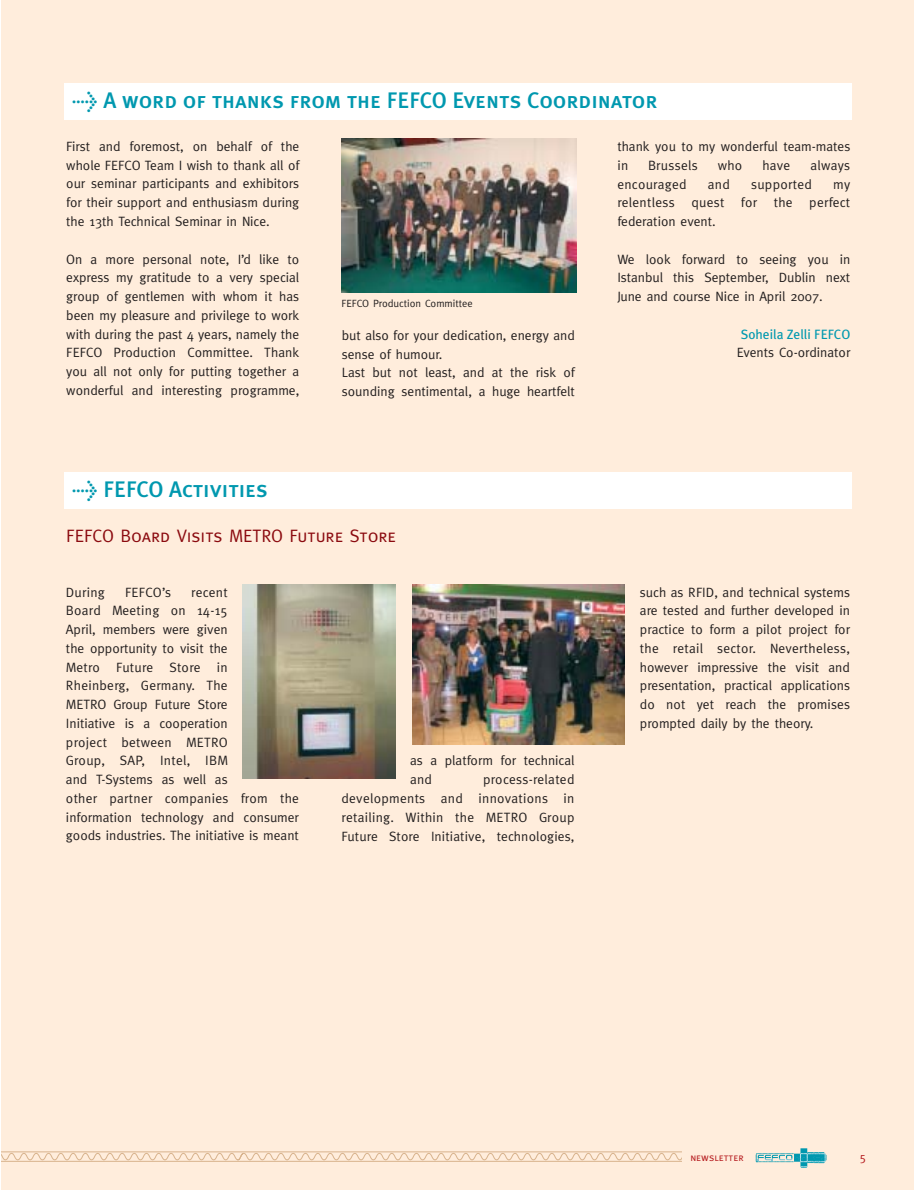
<style>
.page{position:relative;width:914px;height:1190px;background:#fff}
.page>*{position:absolute;margin:0;border:0;box-sizing:border-box;transform-origin:0 0}
.t1{font:22.5px "Meta Plus Medium Caps";color:#0098af}
.t2{font:18px "Meta Caps";color:#8b0a0f}
.t3{font:13.5px/18.8px "Meta";color:#231f1f;text-align:justify}
.t4{font:13.5px "Meta";letter-spacing:.02em;color:#231f1f}
.t5{font:13.5px "Meta Plus";color:#0098af}
.t6{font:12px "Meta";color:#b61c20}
.t7{font:10.5px "Meta";color:#231f1f}
.t8{font:10.5px "Meta Caps";color:#b61c20}
.s1{font-family:"Meta Plus";font-weight:500;font-size:21px}
</style>
<div class="page">
<div style="left:1px;top:0;width:913px;height:1190px;background:#ffeddc"></div>
<svg style="left:756px;top:1148px;width:70px;height:19px"></svg>
<svg style="left:1px;top:1151px;width:680px;height:10px"></svg>
<div style="left:65px;top:84px;width:786px;height:36px;background:#fff"></div>
<div style="left:65px;top:472px;width:786px;height:36px;background:#fff"></div>
<img style="left:243px;top:584px;width:152px;height:194px">
<img style="left:412px;top:584px;width:213px;height:160px">
<img style="left:342px;top:139px;width:234px;height:154px">
<h1 class="t1" style="left:72px;top:87px;width:587px"><span class="s1">&gt;</span> A word of thanks from the FEFCO Events Coordinator</h1>
<p class="t3" style="left:66px;top:138px;width:234px">First and foremost, on behalf of the whole FEFCO Team I wish to thank all of our seminar participants and exhibitors for their support and enthusiasm during the 13th Technical Seminar in Nice.</p>
<p class="t3" style="left:66px;top:250px;width:234px">On a more personal note, I’d like to express my gratitude to a very special group of gentlemen with whom it has been my pleasure and privilege to work with during the past 4 years, namely the FEFCO Production Committee. Thank you all not only for putting together a wonderful and interesting programme,</p>
<h1 class="t1" style="left:72px;top:476px;width:198px"><span class="s1">&gt;</span> FEFCO Activities</h1>
<p class="t7" style="left:341px;top:300px;width:133px">FEFCO Production Committee</p>
<p class="t3" style="left:342px;top:327px;width:234px;text-align:left">but also for your dedication, energy and sense of humour.<br>Last but not least, and at the risk of sounding sentimental, a huge heartfelt</p>
<h2 class="t2" style="left:66px;top:525px;width:331px">FEFCO Board Visits METRO Future Store</h2>
<p class="t3" style="left:66px;top:583px;width:40px">During</p>
<p class="t3" style="left:125px;top:583px;width:47px">FEFCO’s</p>
<p class="t3" style="left:66px;top:583px;width:234px;text-align:left;text-indent:125px">recent<br>Board Meeting on 14-15<br>April, members were given<br>the opportunity to visit the<br>Metro Future Store in<br>Rheinberg, Germany. The<br>METRO Group Future Store<br>Initiative is a cooperation<br>project between METRO<br>Group, SAP, Intel, IBM<br>and T-Systems as well as<br>other partner companies from the information technology and consumer goods industries. The initiative is meant</p>
<p class="t3" style="left:410px;top:752px;width:166px">as a platform for technical and</p>
<p class="t3" style="left:341px;top:771px;width:234px;text-indent:141px">process-related developments and innovations in retailing. Within the METRO Group Future Store Initiative, technologies,</p>
<p class="t3" style="left:617px;top:138px;width:234px">thank you to my wonderful team-mates in</p>
<p class="t4" style="left:648px;top:160px;width:51px">Brussels</p>
<p class="t3" style="left:717px;top:157px;width:26px">who</p>
<p class="t3" style="left:762px;top:157px;width:30px">have</p>
<p class="t3" style="left:810px;top:157px;width:41px">always</p>
<p class="t4" style="left:617px;top:179px;width:71px">encouraged</p>
<p class="t3" style="left:708px;top:175px;width:24px">and</p>
<p class="t4" style="left:751px;top:179px;width:62px">supported</p>
<p class="t3" style="left:617px;top:175px;width:234px;text-indent:216px">my relentless quest for the perfect federation event.</p>
<p class="t3" style="left:617px;top:250px;width:234px">We look forward to seeing you in Istanbul this September, Dublin next June and course Nice in April 2007.</p>
<p class="t5" style="left:740px;top:328px;width:111px">Soheila Zelli FEFCO</p>
<p class="t3" style="left:736px;top:344px;width:115px">Events Co-ordinator</p>
<p class="t3" style="left:640px;top:583px;width:211px">such as RFID, and technical systems are tested and further developed in practice to form a pilot project for the retail sector. Nevertheless, however impressive the visit and presentation, practical applications do not yet reach the promises prompted daily by the theory.</p>
<p class="t8" style="left:690px;top:1150px;width:55px">newsletter</p>
<p class="t6" style="left:859px;top:1152px;width:8px">5</p>
</div>
